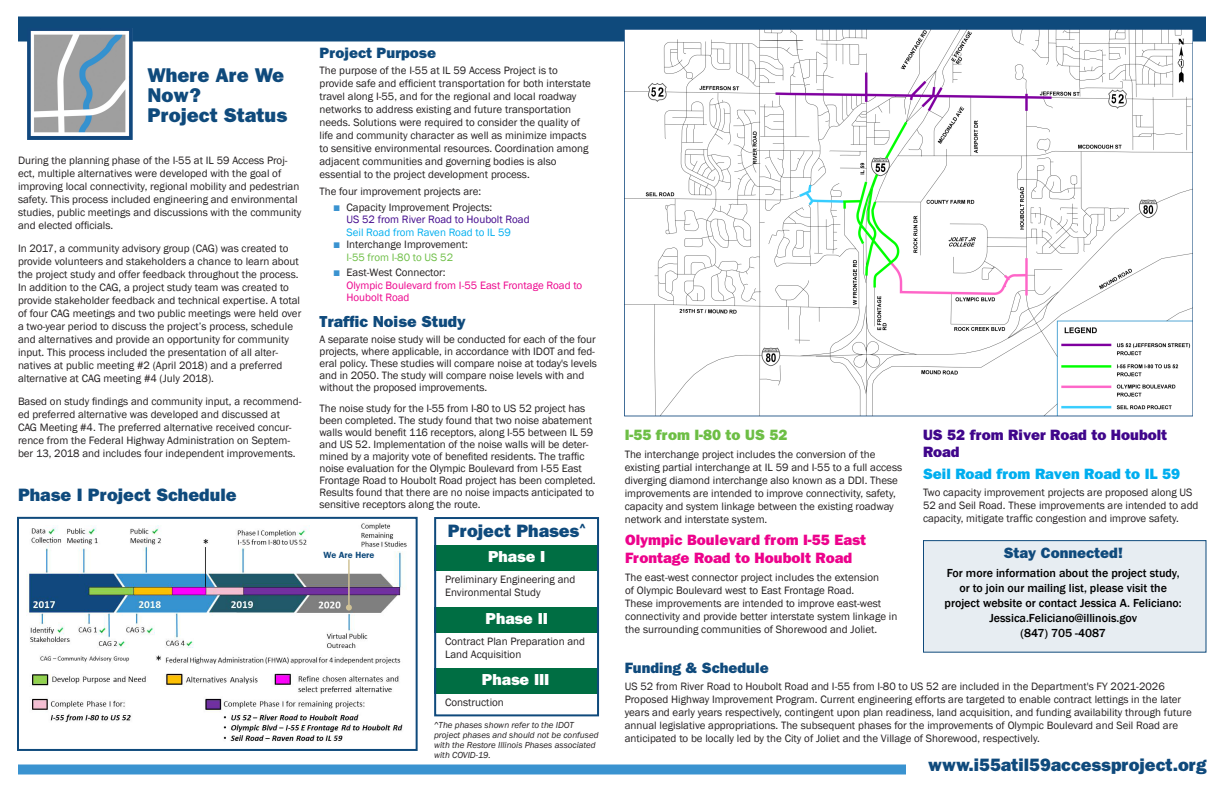
<style>
.page{position:relative;width:1224px;height:792px;background:#fff}
.page>*{position:absolute;margin:0;border:0;box-sizing:border-box;transform-origin:0 0}
.t1{font:800 20px/20px "Franklin Gothic";color:#0f4a7c}
.t2{font:800 18px "Franklin Gothic";color:#0f4a7c}
.t3{font:800 16px "Franklin Gothic";color:#fff}
.t4{font:800 16px "Franklin Gothic";color:#0f4a7c}
.t5{font:800 15px/18px "Franklin Gothic";color:#ed028c}
.t6{font:800 15px "Franklin Gothic";color:#0f4a7c}
.List_Paragraph{font:800 15px/17px "Franklin Gothic";color:#40068b}
.List_Paragraph-2{font:800 15px "Franklin Gothic";color:#00aeef}
.List_Paragraph-3{font:800 15px "Franklin Gothic";color:#6dbe45}
.t7{font:500 12px "Franklin Gothic";color:#000}
.List_Paragraph-4{font:11px/13px "Franklin Gothic";color:#231f20}
.List_Paragraph-5{font:11px/12.5px "Franklin Gothic";color:#ed028c}
.List_Paragraph-6{font:11px "Franklin Gothic";color:#40068b}
.List_Paragraph-7{font:11px "Franklin Gothic";color:#00aeef}
.List_Paragraph-8{font:11px "Franklin Gothic";color:#6dbe45}
.t8{font:italic 9px/10px "Franklin Gothic";color:#231f20}
.t9{font:600 9px "Franklin Gothic";color:#0f4a7c}
.s1{font-size:12px;color:#3a93d0}
</style>
<div class="page">
<div style="left:18px;top:16px;width:1188px;height:26px;background:#0f4a7c"></div>
<img style="left:27px;top:28px;width:108px;height:111px">
<div style="left:18px;top:764px;width:888px;height:10px;background:#3a93d0"></div>
<div style="left:434px;top:545px;width:165px;height:25px;background:#006e43"></div>
<div style="left:434px;top:607px;width:165px;height:26px;background:#006e43"></div>
<div style="left:434px;top:669px;width:165px;height:25px;background:#006e43"></div>
<div style="left:434px;top:517px;width:165px;height:199px;border:2px solid #0f4a7c"></div>
<img style="left:27px;top:523px;width:380px;height:218px">
<div style="left:17px;top:517px;width:401px;height:234px;border:2px solid #0f4a7c"></div>
<hr style="left:348px;top:559px;width:2px;height:49px;background:#d0c296">
<svg style="left:346px;top:605px;width:6px;height:6px"></svg>
<div style="left:923px;top:540px;width:283px;height:113px;background:#e7edf2;border:1px solid #0f4a7c"></div>
<img style="left:625px;top:29px;width:567px;height:388px">
<p class="t1" style="left:148px;top:65px;width:138px">Where Are We<br>Now?</p>
<p class="t1" style="left:148px;top:105px;width:141px">Project Status</p>
<p class="List_Paragraph-4" style="left:18px;top:154px;width:285px">During the planning phase of the I-55 at IL 59 Access Proj&shy;ect, multiple alternatives were developed with the goal of improving local connectivity, regional mobility and pedestrian safety. This process included engineering and environmental studies, public meetings and discussions with the community and elected officials.</p>
<p class="List_Paragraph-4" style="left:18px;top:242px;width:285px">In 2017, a community advisory group (CAG) was created to provide volunteers and stakeholders a chance to learn about the project study and offer feedback throughout the process.<br>In addition to the CAG, a project study team was created to provide stakeholder feedback and technical expertise. A total of four CAG meetings and two public meetings were held over a two-year period to discuss the project’s process, schedule and alternatives and provide an opportunity for community input. This process included the presentation of all alter&shy;natives at public meeting #2 (April 2018) and a preferred alternative at CAG meeting #4 (July 2018).</p>
<p class="List_Paragraph-4" style="left:18px;top:395px;width:285px">Based on study findings and community input, a recommend&shy;ed preferred alternative was developed and discussed at CAG Meeting #4. The preferred alternative received concur&shy;rence from the Federal Highway Administration on Septem&shy;ber 13, 2018 and includes four independent improvements.</p>
<p class="t2" style="left:18px;top:484px;width:220px">Phase I Project Schedule</p>
<p class="t6" style="left:320px;top:44px;width:118px">Project Purpose</p>
<p class="List_Paragraph-4" style="left:320px;top:64px;width:273px">The purpose of the I-55 at IL 59 Access Project is to provide safe and efficient transportation for both interstate travel along I‑55, and for the regional and local roadway networks to address existing and future transportation needs. Solutions were required to consider the quality of life and community character as well as minimize impacts to sensitive environmental resources. Coordination among adjacent communities and governing bodies is also essential to the project development process.</p>
<p class="List_Paragraph-4" style="left:320px;top:185px;width:163px">The four improvement projects are:</p>
<p class="List_Paragraph-4" style="left:333px;top:201px;width:161px"><span class="s1">■</span> Capacity Improvement Projects:</p>
<p class="List_Paragraph-6" style="left:346px;top:213px;width:185px">US 52 from River Road to Houbolt Road</p>
<p class="List_Paragraph-7" style="left:346px;top:225px;width:166px">Seil Road from Raven Road to IL 59</p>
<p class="List_Paragraph-4" style="left:333px;top:238px;width:137px"><span class="s1">■</span> Interchange Improvement:</p>
<p class="List_Paragraph-8" style="left:346px;top:250px;width:108px">I-55 from I-80 to US 52</p>
<p class="List_Paragraph-4" style="left:333px;top:266px;width:114px"><span class="s1">■</span> East-West Connector:</p>
<p class="List_Paragraph-5" style="left:346px;top:279px;width:237px">Olympic Boulevard from I-55 East Frontage Road to<br>Houbolt Road</p>
<p class="t4" style="left:320px;top:312px;width:148px">Traffic Noise Study</p>
<p class="List_Paragraph-4" style="left:320px;top:334px;width:279px;line-height:12px">A separate noise study will be conducted for each of the four projects, where applicable, in accordance with IDOT and fed&shy;eral policy. These studies will compare noise at today's levels and in 2050. The study will compare noise levels with and without the proposed improvements.</p>
<p class="List_Paragraph-4" style="left:320px;top:403px;width:278px;line-height:12px">The noise study for the I-55 from I-80 to US 52 project has been completed. The study found that two noise abatement walls would benefit 116 receptors, along I-55 between IL 59 and US 52. Implementation of the noise walls will be deter&shy;mined by a majority vote of benefited residents. The traffic noise evaluation for the Olympic Boulevard from I-55 East Frontage Road to Houbolt Road project has been completed.<br>Results found that there are no noise impacts anticipated to sensitive receptors along the route.</p>
<p class="t9" style="left:324px;top:549px;width:52px">We Are Here</p>
<p class="t2" style="left:448px;top:520px;width:139px">Project Phases<sup>^</sup></p>
<p class="t3" style="left:488px;top:547px;width:59px">Phase I</p>
<p class="List_Paragraph-4" style="left:445px;top:573px;width:132px">Preliminary Engineering and<br>Environmental Study</p>
<p class="t3" style="left:486px;top:609px;width:64px">Phase II</p>
<p class="List_Paragraph-4" style="left:445px;top:635px;width:142px">Contract Plan Preparation and</p>
<p class="List_Paragraph-4" style="left:445px;top:648px;width:78px">Land Acquisition</p>
<p class="t3" style="left:482px;top:671px;width:69px">Phase III</p>
<p class="List_Paragraph-4" style="left:445px;top:696px;width:60px">Construction</p>
<p class="t8" style="left:434px;top:720px;width:166px">^The phases shown refer to the IDOT project phases and should not be confused with the Restore Illinois Phases associated with COVID-19.</p>
<p class="List_Paragraph-3" style="left:625px;top:426px;width:164px">I-55 from I-80 to US 52</p>
<p class="List_Paragraph-4" style="left:625px;top:448px;width:279px">The interchange project includes the conversion of the existing partial interchange at IL 59 and I-55 to a full access diverging diamond interchange also known as a DDI. These improvements are intended to improve connectivity, safety, capacity and system linkage between the existing roadway network and interstate system.</p>
<p class="t5" style="left:625px;top:531px;width:242px">Olympic Boulevard from I-55 East<br>Frontage Road to Houbolt Road</p>
<p class="List_Paragraph-4" style="left:625px;top:571px;width:274px">The east-west connector project includes the extension<br>of Olympic Boulevard west to East Frontage Road.<br>These improvements are intended to improve east-west connectivity and provide better interstate system linkage in the surrounding communities of Shorewood and Joliet.</p>
<p class="List_Paragraph" style="left:923px;top:427px;width:246px">US 52 from River Road to Houbolt<br>Road</p>
<p class="List_Paragraph-2" style="left:923px;top:465px;width:259px">Seil Road from Raven Road to IL 59</p>
<p class="List_Paragraph-4" style="left:923px;top:486px;width:277px">Two capacity improvement projects are proposed along US<br>52 and Seil Road. These improvements are intended to add capacity, mitigate traffic congestion and improve safety.</p>
<p class="t6" style="left:1004px;top:544px;width:121px">Stay Connected!</p>
<p class="t7" style="left:947px;top:565px;width:234px">For more information about the project study,</p>
<p class="t7" style="left:960px;top:580px;width:209px">or to join our mailing list, please visit the</p>
<p class="t7" style="left:945px;top:595px;width:239px">project website or contact Jessica A. Feliciano:</p>
<p class="t7" style="left:989px;top:610px;width:149px">Jessica.Feliciano@illinois.gov</p>
<p class="t7" style="left:1021px;top:625px;width:87px">(847) 705 -4087</p>
<p class="t6" style="left:625px;top:659px;width:145px">Funding &amp; Schedule</p>
<p class="List_Paragraph-4" style="left:625px;top:680px;width:569px">US 52 from River Road to Houbolt Road and I-55 from I-80 to US 52 are included in the Department's FY 2021-2026<br>Proposed Highway Improvement Program. Current engineering efforts are targeted to enable contract lettings in the later years and early years respectively, contingent upon plan readiness, land acquisition, and funding availability through future annual legislative appropriations. The subsequent phases for the improvements of Olympic Boulevard and Seil Road are anticipated to be locally led by the City of Joliet and the Village of Shorewood, respectively.</p>
<p class="t2" style="left:928px;top:754px;width:280px">www.i55atil59accessproject.org</p>
</div>
